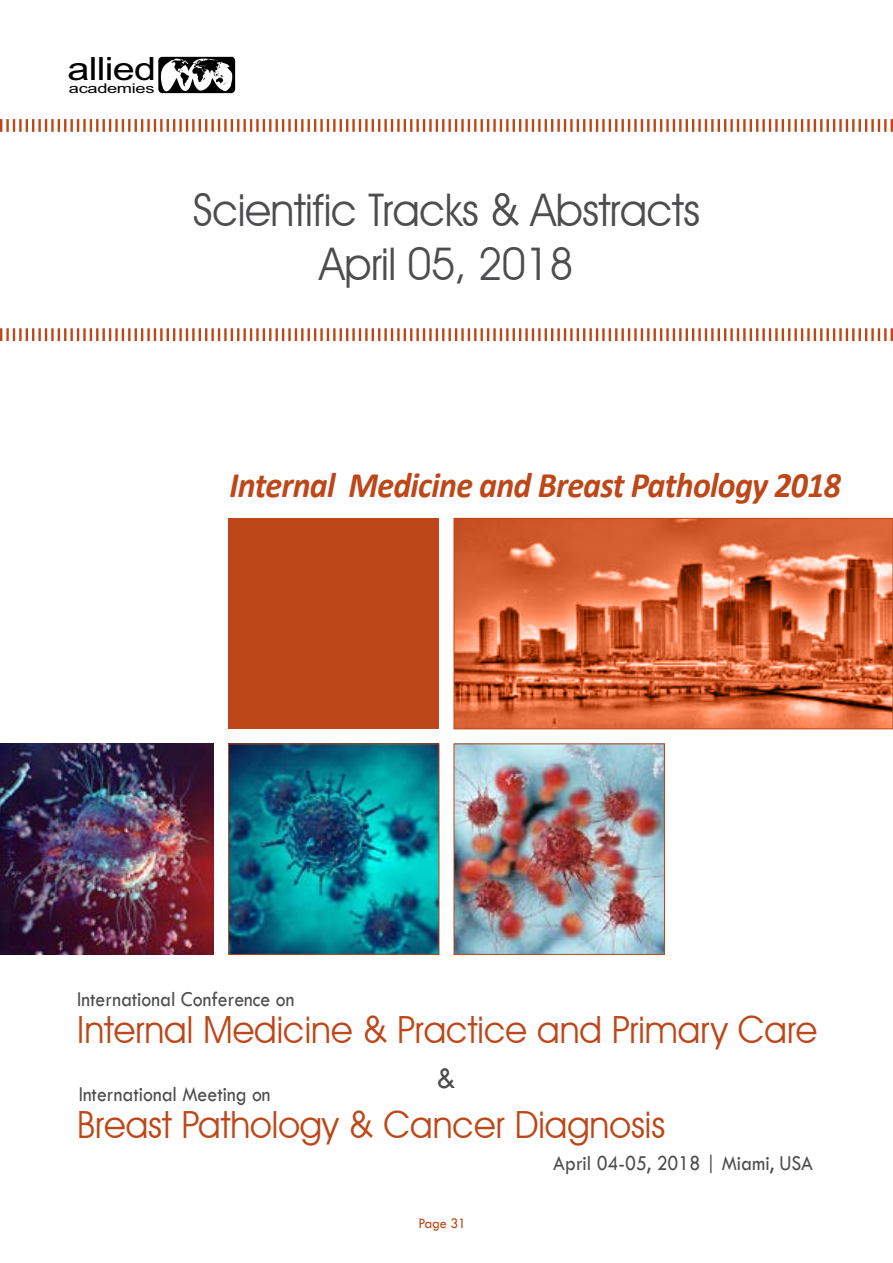
<style>
.page{position:relative;width:893px;height:1263px;background:#fff}
.page>*{position:absolute;margin:0;border:0;box-sizing:border-box;transform-origin:0 0}
.t1{font:45px/54px "Avant Garde IT Cby BT";letter-spacing:-.01em;color:#4d4d4f;text-align:center;scale:.95 1}
.t2{font:37.5px "Avant Garde IT Cby BT";color:#bd4718;scale:.95 1}
.t3{font:italic 700 36px "Calibri";letter-spacing:-.02em;color:#bd4718;scale:.94 1}
.t4{font:32.1px "Arial";letter-spacing:-.02em;color:#000;scale:1.24 1}
.t5{font:30.9px "Tw Cen";color:#4d4d4f;scale:.9 1}
.t6{font:21.9px "Tw Cen";color:#4d4d4f;scale:.9 1}
.t7{font:15px "Tw Cen";letter-spacing:-.02em;color:#bd4718;scale:.95 1}
.t8{font:13.35px "Arial";letter-spacing:-.02em;color:#000;scale:1.36 1}
</style>
<div class="page">
<div style="left:228px;top:518px;width:211px;height:211px;background:#bd4718"></div>
<img style="left:230px;top:746px;width:207px;height:206px">
<img style="left:0;top:744px;width:213px;height:210px">
<img style="left:456px;top:746px;width:207px;height:206px">
<img style="left:456px;top:520px;width:435px;height:207px">
<div style="left:454px;top:518px;width:439px;height:211px;border:1px solid #bd4718"></div>
<svg style="left:0;top:119px;width:893px;height:13px"></svg>
<svg style="left:0;top:328px;width:893px;height:13px"></svg>
<svg style="left:158px;top:57px;width:77px;height:36px"></svg>
<h3 class="t4" style="left:68px;top:48px;width:73px">allied</h3>
<p class="t8" style="left:69px;top:79px;width:64px">academies</p>
<h1 class="t1" style="left:193px;top:182px;width:535px">Scientific Tracks &amp; Abstracts<br>April 05, 2018</h1>
<h3 class="t3" style="left:230px;top:462px;width:652px">Internal Medicine and Breast Pathology 2018</h3>
<p class="t6" style="left:77px;top:986px;width:243px">International Conference on</p>
<h2 class="t2" style="left:77px;top:1007px;width:781px">Internal Medicine &amp; Practice and Primary Care</h2>
<p class="t6" style="left:79px;top:1081px;width:215px">International Meeting on</p>
<h2 class="t2" style="left:77px;top:1102px;width:621px">Breast Pathology &amp; Cancer Diagnosis</h2>
<h3 class="t5" style="left:437px;top:1060px;width:22px">&amp;</h3>
<p class="t7" style="left:418px;top:1214px;width:52px">Page 31</p>
<p class="t6" style="left:553px;top:1150px;width:290px">April 04-05, 2018 | Miami, USA</p>
</div>
